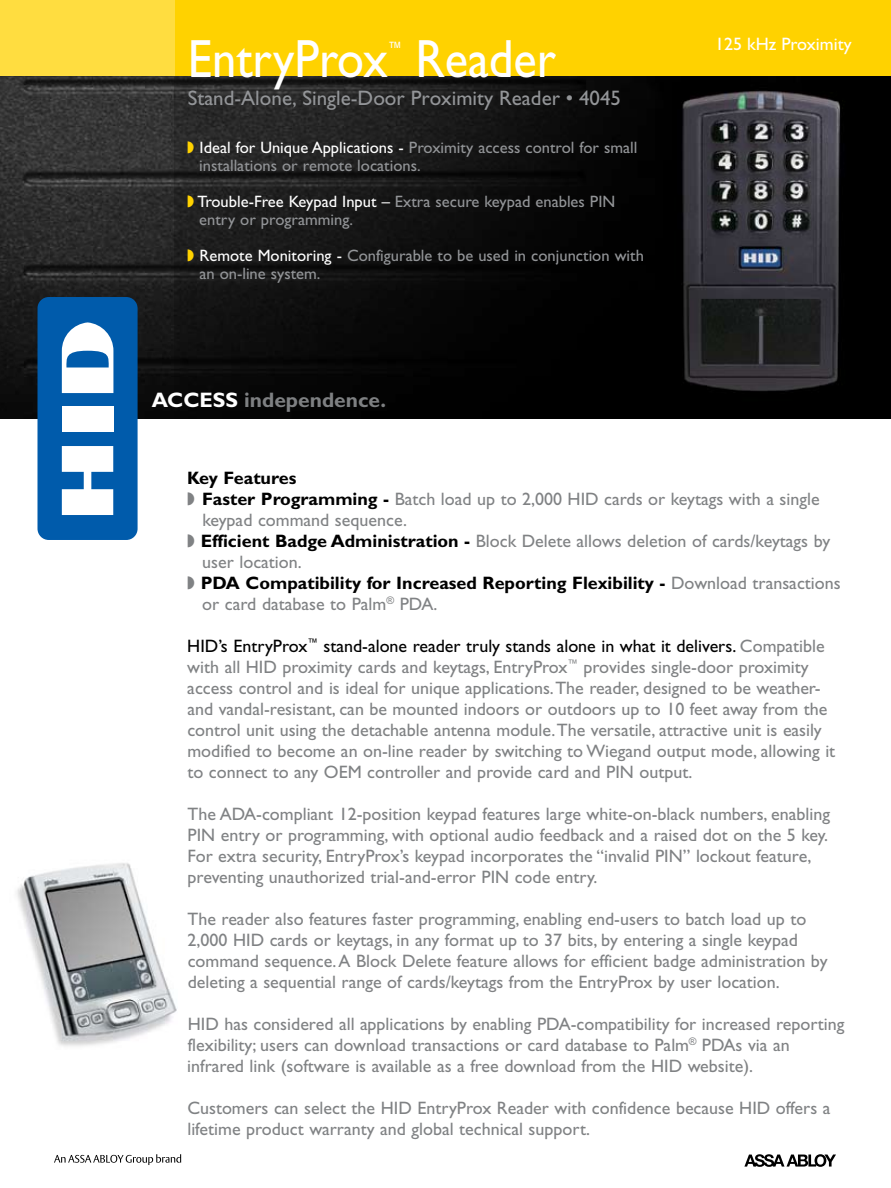
<style>
.page{position:relative;width:891px;height:1188px;background:#fff}
.page>*{position:absolute;margin:0;border:0;box-sizing:border-box;transform-origin:0 0}
.t1{font:54px "Gill Sans";color:#fff;scale:.9 1}
.t2{font:21px "Gill Sans";color:#939598}
.t3{font:700 21px "Gill Sans";color:#7e8082}
.t4{font:18px/21px "Gill Sans";color:#808284}
.t5{font:18px "Gill Sans";color:#fff}
.t6{font:16.5px/18px "Gill Sans";color:#939598}
.t7{font:15.75px "Gill Sans";color:#fff;scale:.9 1}
.s1{color:#fff}
.s2{font-weight:700;color:#000}
.s3{color:#000}
</style>
<div class="page">
<div style="left:0;top:0;width:891px;height:84px;background:#ffdd40"></div>
<div style="left:175px;top:0;width:716px;height:84px;background:#ffd200"></div>
<img style="left:174px;top:77px;width:717px;height:341px">
<svg style="left:0;top:77px;width:174px;height:341px;background:#292929"></svg>
<div style="left:38px;top:297px;width:100px;height:243px;background:#005bab;border-radius:11px"></div>
<div style="left:62px;top:406px;width:51px;height:26px;background:#fff"></div>
<svg style="left:62px;top:446px;width:51px;height:69px"></svg>
<svg style="left:62px;top:322px;width:51px;height:71px"></svg>
<img style="left:16px;top:863px;width:161px;height:183px">
<svg style="left:54px;top:1154px;width:127px;height:11px"></svg>
<svg style="left:744px;top:1154px;width:92px;height:13px"></svg>
<svg style="left:188px;top:141px;width:6px;height:12px"></svg>
<svg style="left:188px;top:195px;width:6px;height:12px"></svg>
<svg style="left:188px;top:249px;width:6px;height:12px"></svg>
<h1 class="t1" style="left:188px;top:27px;width:224px">EntryProx</h1>
<p class="t7" style="left:388px;top:38px;width:17px">™</p>
<h1 class="t1" style="left:415px;top:27px;width:158px">Reader</h1>
<p class="t5" style="left:715px;top:33px;width:138px">125 kHz Proximity</p>
<p class="t2" style="left:188px;top:86px;width:435px">Stand-Alone, Single-Door Proximity Reader • 4045</p>
<p class="t6" style="left:199px;top:138px;width:440px"><span class="s1">Ideal for Unique Applications -</span> Proximity access control for small installations or remote locations.</p>
<p class="t6" style="left:198px;top:192px;width:419px"><span class="s1">Trouble-Free Keypad Input –</span> Extra secure keypad enables PIN entry or programming.</p>
<p class="t6" style="left:199px;top:246px;width:446px"><span class="s1">Remote Monitoring -</span> Configurable to be used in conjunction with an on-line system.</p>
<p class="t3" style="left:152px;top:387px;width:236px"><span class="s1">ACCESS</span> independence.</p>
<p class="t4" style="left:201px;top:467px;width:641px;text-indent:-13px"><span class="s2">Key Features<br>Faster Programming -</span> Batch load up to 2,000 HID cards or keytags with a single keypad command sequence.<br><span class="s2">Efficient Badge Administration -</span> Block Delete allows deletion of cards/keytags by user location.<br><span class="s2">PDA Compatibility for Increased Reporting Flexibility -</span> Download transactions or card database to Palm<sup>®</sup> PDA.</p>
<p class="t4" style="left:187px;top:635px;width:649px"><span class="s3">HID’s EntryProx</span><sup>™</sup> <span class="s3">stand-alone reader truly stands alone in what it delivers.</span> Compatible with all HID proximity cards and keytags, EntryProx<sup>™</sup> provides single-door proximity access control and is ideal for unique applications.The reader, designed to be weather&shy;and vandal-resistant, can be mounted indoors or outdoors up to 10 feet away from the control unit using the detachable antenna module.The versatile, attractive unit is easily modified to become an on-line reader by switching to Wiegand output mode, allowing it to connect to any OEM controller and provide card and PIN output.</p>
<p class="t4" style="left:187px;top:803px;width:644px">The ADA-compliant 12-position keypad features large white-on-black numbers, enabling PIN entry or programming, with optional audio feedback and a raised dot on the 5 key.<br>For extra security, EntryProx’s keypad incorporates the “invalid PIN” lockout feature, preventing unauthorized trial-and-error PIN code entry.</p>
<p class="t4" style="left:188px;top:908px;width:642px">The reader also features faster programming, enabling end-users to batch load up to 2,000 HID cards or keytags, in any format up to 37 bits, by entering a single keypad command sequence.A Block Delete feature allows for efficient badge administration by deleting a sequential range of cards/keytags from the EntryProx by user location.</p>
<p class="t4" style="left:187px;top:1013px;width:659px">HID has considered all applications by enabling PDA-compatibility for increased reporting flexibility; users can download transactions or card database to Palm<sup>®</sup> PDAs via an infrared link (software is available as a free download from the HID website).</p>
<p class="t4" style="left:187px;top:1097px;width:645px">Customers can select the HID EntryProx Reader with confidence because HID offers a lifetime product warranty and global technical support.</p>
</div>
